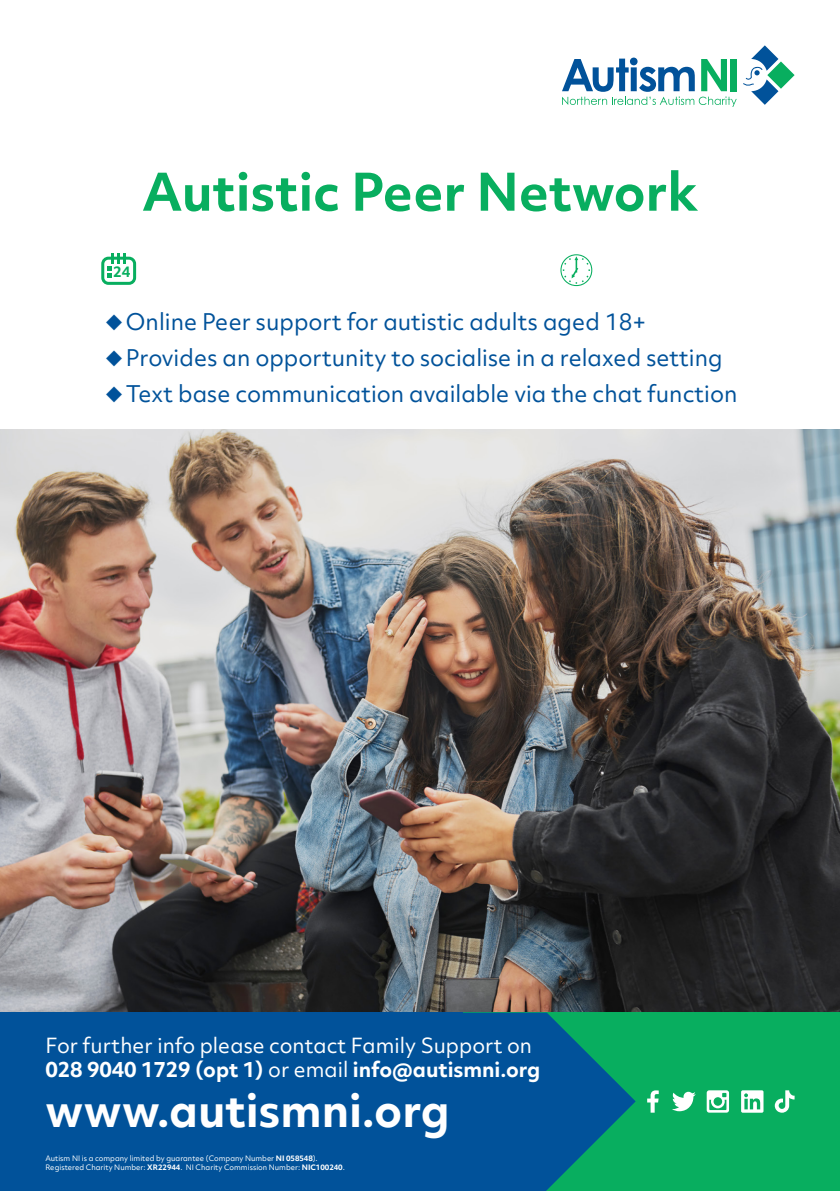
<style>
.page{position:relative;width:840px;height:1191px;background:#fff}
.page>*{position:absolute;margin:0;border:0;box-sizing:border-box;transform-origin:0 0}
.t1{font:700 50px "Objektiv Mk 2";color:#08ae5f}
.t2{font:700 44px "Objektiv Mk 2";color:#fff}
.t3{font:22px "Objektiv Mk 2";color:#01529a}
.t4{font:20px "Objektiv Mk 2";color:#fff}
.t5{font:700 20px "Objektiv Mk 2";color:#fff}
.t6{font:700 14px "Objektiv Mk 2";color:#08ae5f}
.t7{font:7.2px "Objektiv Mk 2";color:#fff}
.s1{font-weight:400}
.s2{font-weight:700}
</style>
<div class="page">
<img style="left:0;top:429px;width:839px;height:583px">
<div style="left:0;top:1012px;width:839px;height:179px;background:#08ae5f"></div>
<svg style="left:462px;top:1012px;width:173px;height:179px;fill:#01529a"></svg>
<svg style="left:562px;top:58px;width:174px;height:49px"></svg>
<svg style="left:743px;top:45px;width:51px;height:60px"></svg>
<div style="left:0;top:1012px;width:462px;height:179px;background:#01529a"></div>
<svg style="left:560px;top:254px;width:32px;height:32px"></svg>
<div style="left:101px;top:257px;width:35px;height:28px;border:3px solid #08ae5f;border-radius:6px"></div>
<svg style="left:107px;top:253px;width:19px;height:25px"></svg>
<svg style="left:647px;top:1090px;width:11px;height:22px"></svg>
<svg style="left:672px;top:1091px;width:23px;height:20px"></svg>
<svg style="left:706px;top:1090px;width:22px;height:22px"></svg>
<svg style="left:741px;top:1090px;width:22px;height:22px"></svg>
<svg style="left:774px;top:1090px;width:20px;height:22px"></svg>
<p class="t1" style="left:142px;top:156px;width:557px">Autistic Peer Network</p>
<p class="t6" style="left:113px;top:262px;width:19px">24</p>
<p class="t3" style="left:105px;top:306px;width:541px">◆Online Peer support for autistic adults aged 18+</p>
<p class="t3" style="left:105px;top:342px;width:618px">◆Provides an opportunity to socialise in a relaxed setting</p>
<p class="t3" style="left:105px;top:378px;width:633px">◆Text base communication available via the chat function</p>
<p class="t4" style="left:45px;top:1031px;width:488px">For further info please contact Family Support on</p>
<p class="t5" style="left:45px;top:1054px;width:496px">028 9040 1729 (opt 1) <span class="s1">or email</span> info@autismni.org</p>
<p class="t2" style="left:45px;top:1078px;width:405px">www.autismni.org</p>
<p class="t7" style="left:45px;top:1153px;width:273px">Autism NI is a company limited by guarantee (Company Number <span class="s2">NI 058548</span>).</p>
<p class="t7" style="left:45px;top:1162px;width:301px">Registered Charity Number: <span class="s2">XR22944</span>. NI Charity Commission Number: <span class="s2">NIC100240</span>.</p>
</div>
